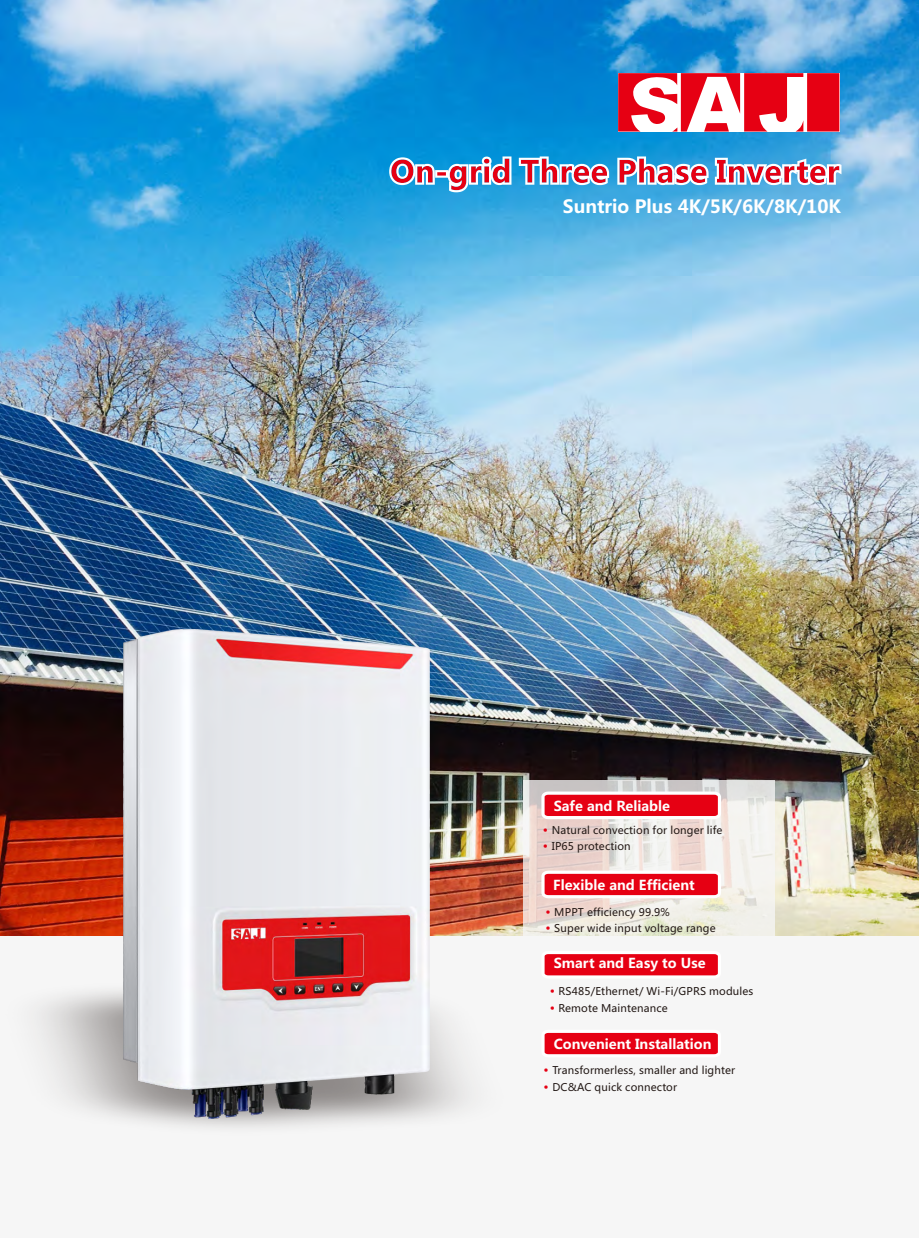
<style>
.page{position:relative;width:919px;height:1238px;background:#fff}
.page>*{position:absolute;margin:0;border:0;box-sizing:border-box;transform-origin:0 0}
.t1{font:700 18px "Microsoft Ya Hei";color:#fff}
.t2{font:700 13.5px "Microsoft Ya Hei";color:#fff}
.t3{font:10.5px "Microsoft Ya Hei";letter-spacing:.015em;color:#231916}
.s1{font-size:12px;color:#e60013}
</style>
<div class="page">
<div style="left:0;top:889px;width:918px;height:348px;background:#f6f6f6"></div>
<img style="left:0;top:0;width:918px;height:935px">
<svg style="left:389px;top:156px;width:122px;height:36px"></svg>
<svg style="left:519px;top:156px;width:90px;height:29px"></svg>
<svg style="left:617px;top:156px;width:91px;height:29px"></svg>
<svg style="left:714px;top:158px;width:127px;height:27px"></svg>
<img style="left:39px;top:964px;width:430px;height:164px">
<img style="left:123px;top:629px;width:306px;height:488px">
<svg style="left:618px;top:73px;width:185px;height:58px"></svg>
<div style="left:807px;top:73px;width:32px;height:58px;background:#e60013"></div>
<img style="left:523px;top:780px;width:251px;height:156px">
<div style="left:544px;top:1033px;width:174px;height:22px;background:#e60013"></div>
<svg style="left:544px;top:954px;width:174px;height:22px;background:#e6091c"></svg>
<svg style="left:538px;top:788px;width:186px;height:34px"></svg>
<svg style="left:538px;top:867px;width:186px;height:34px"></svg>
<h1 class="t1" style="left:563px;top:198px;width:279px">Suntrio Plus 4K/5K/6K/8K/10K</h1>
<p class="t2" style="left:553px;top:800px;width:118px">Safe and Reliable</p>
<p class="t3" style="left:543px;top:825px;width:181px"><span class="s1">•</span> Natural convection for longer life</p>
<p class="t3" style="left:543px;top:841px;width:89px"><span class="s1">•</span> IP65 protection</p>
<p class="t2" style="left:553px;top:878px;width:143px">Flexible and Efficient</p>
<p class="t3" style="left:545px;top:907px;width:126px"><span class="s1">•</span> MPPT efficiency 99.9%</p>
<p class="t3" style="left:545px;top:923px;width:172px"><span class="s1">•</span> Super wide input voltage range</p>
<p class="t2" style="left:553px;top:957px;width:153px">Smart and Easy to Use</p>
<p class="t3" style="left:549px;top:986px;width:205px"><span class="s1">•</span> RS485/Ethernet/ Wi-Fi/GPRS modules</p>
<p class="t3" style="left:549px;top:1003px;width:120px"><span class="s1">•</span> Remote Maintenance</p>
<p class="t2" style="left:554px;top:1037px;width:159px">Convenient Installation</p>
<p class="t3" style="left:543px;top:1065px;width:193px"><span class="s1">•</span> Transformerless, smaller and lighter</p>
<p class="t3" style="left:543px;top:1081px;width:135px"><span class="s1">•</span> DC&amp;AC quick connector</p>
</div>
